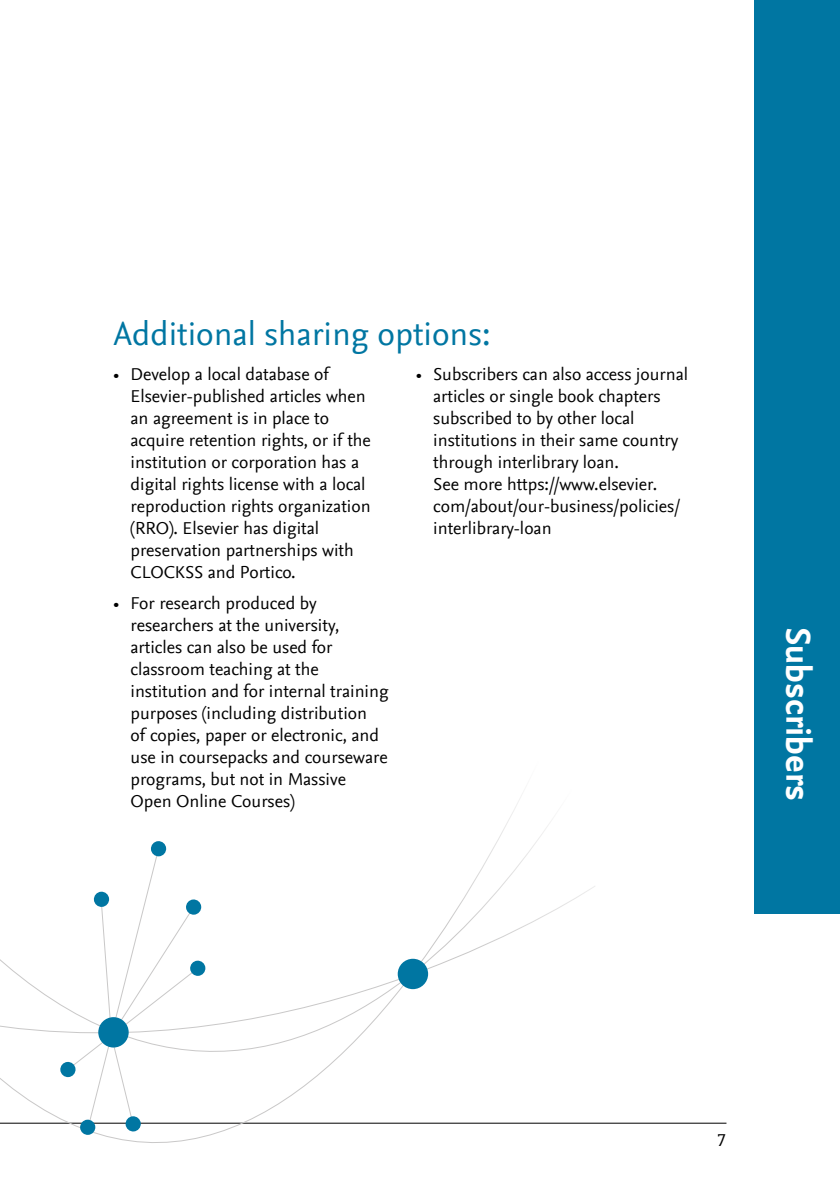
<style>
.page{position:relative;width:840px;height:1191px;background:#fff}
.page>*{position:absolute;margin:0;border:0;box-sizing:border-box;transform-origin:0 0}
.t1{font:700 36px "Nexus Sans Offc Pro";color:#fff}
.t2{font:34px "Nexus Sans Offc Pro";color:#0076a2}
.t3{font:18px/22px "Nexus Sans Offc Pro";color:#000}
</style>
<div class="page">
<hr style="left:0;top:1122px;width:726px;height:1px;background:#000">
<div style="left:754px;top:0;width:85px;height:913px;background:#0076a2"></div>
<svg style="left:0;top:841px;width:596px;height:302px"></svg>
<div style="left:397px;top:958px;width:31px;height:31px;background:#0076a2;border-radius:50%"></div>
<svg style="left:67px;top:848px;width:132px;height:282px"></svg>
<div style="left:80px;top:1119px;width:16px;height:16px;background:#0076a2;border-radius:50%"></div>
<div style="left:125px;top:1116px;width:16px;height:15px;background:#0076a2;border-radius:50%"></div>
<svg style="left:60px;top:1061px;width:16px;height:16px"></svg>
<div style="left:94px;top:891px;width:15px;height:16px;background:#0076a2;border-radius:50%"></div>
<div style="left:150px;top:841px;width:16px;height:15px;background:#0076a2;border-radius:50%"></div>
<div style="left:186px;top:899px;width:15px;height:16px;background:#0076a2;border-radius:50%"></div>
<div style="left:190px;top:960px;width:15px;height:16px;background:#0076a2;border-radius:50%"></div>
<div style="left:98px;top:1017px;width:31px;height:30px;background:#0076a2;border-radius:50%"></div>
<div style="left:429px;top:615px;width:178px;height:388px;background:#fff"></div>
<h2 class="t2" style="left:113px;top:309px;width:378px">Additional sharing options:</h2>
<p class="t3" style="left:433px;top:362px;width:256px;text-indent:-17px">• Subscribers can also access journal articles or single book chapters subscribed to by other local institutions in their same country through interlibrary loan.<br>See more https://www.elsevier. com/about/our-business/policies/ interlibrary-loan</p>
<p class="t3" style="left:130px;top:362px;width:242px;text-indent:-17px">• Develop a local database of<br>Elsevier-published articles when an agreement is in place to acquire retention rights, or if the institution or corporation has a digital rights license with a local reproduction rights organization (RRO). Elsevier has digital preservation partnerships with<br>CLOCKSS and Portico.</p>
<p class="t3" style="left:130px;top:590px;width:259px;text-indent:-17px">• For research produced by researchers at the university, articles can also be used for classroom teaching at the institution and for internal training purposes (including distribution<br>of copies, paper or electronic, and use in coursepacks and courseware programs, but not in Massive<br>Open Online Courses)</p>
<h1 class="t1" style="left:825px;top:626px;width:176px;rotate:90deg">Subscribers</h1>
<p class="t3" style="left:717px;top:1128px;width:10px">7</p>
</div>
